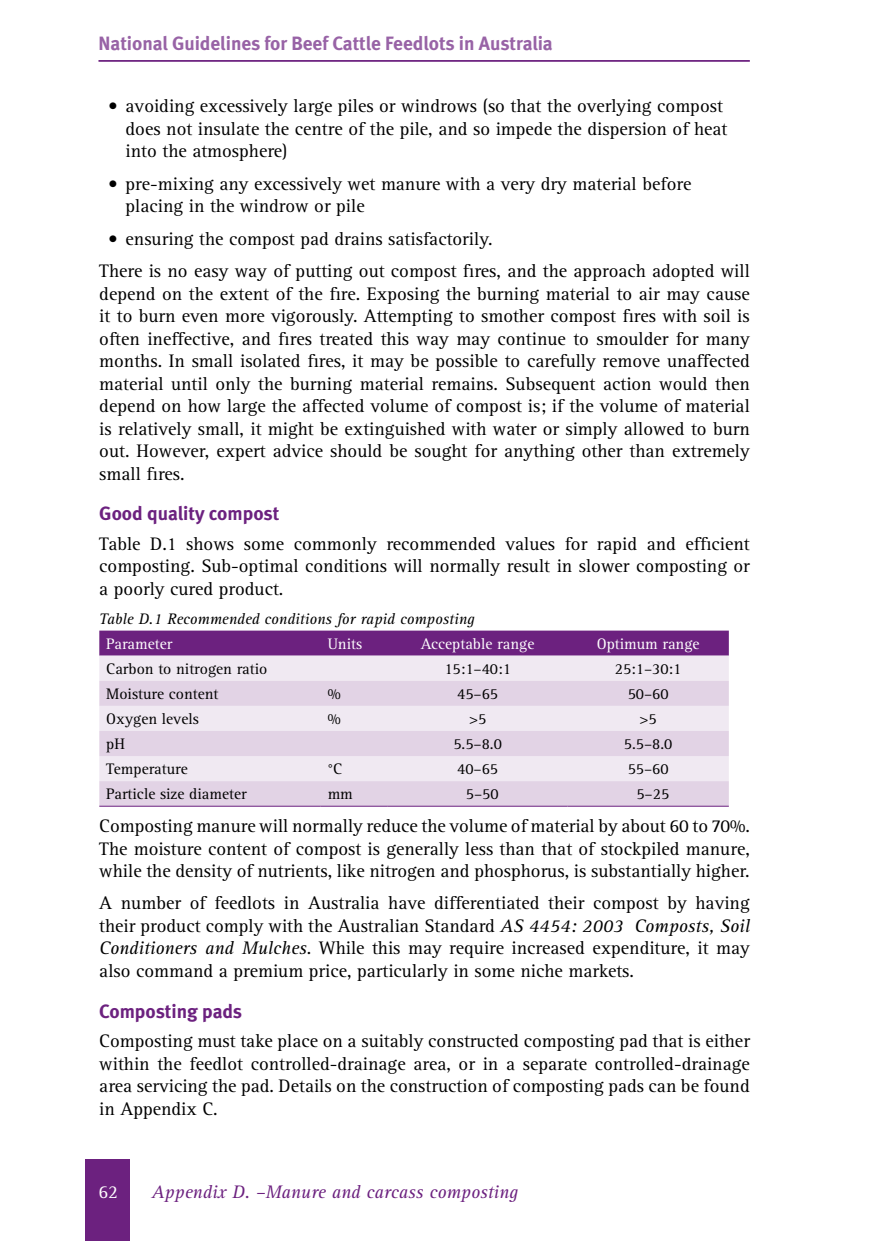
<style>
.page{position:relative;width:874px;height:1241px;background:#fff}
.page>*{position:absolute;margin:0;border:0;box-sizing:border-box;transform-origin:0 0}
.t1{font:700 19.25px "Meta";color:#9863a6}
.t2{font:700 19.25px "Meta";color:#6c217f}
.t3{font:18.72px/22.4px "Rotis Serif";color:#000;text-align:justify}
.t4{font:italic 18.72px "Rotis Serif";color:#6c217f}
.t5{font:18.72px "Rotis Serif";color:#fff}
.t6{font:15.75px "Rotis Serif";color:#000}
.t7{font:italic 15.75px "Rotis Serif";color:#000}
.t8{font:15.75px "Rotis Serif";color:#fff}
.s1{font-style:italic}
</style>
<div class="page">
<div style="left:85px;top:1159px;width:44px;height:81px;background:#6c217f"></div>
<hr style="left:98px;top:60px;width:651px;height:2px;background:#6c217f">
<div style="left:99px;top:630px;width:629px;height:25px;background:#6c217f"></div>
<div style="left:99px;top:655px;width:629px;height:25px;background:#f0e9f2"></div>
<svg style="left:99px;top:680px;width:629px;height:125px;background:#e7dcea"></svg>
<hr style="left:99px;top:805px;width:221px;height:1px;background:#6c217f">
<hr style="left:320px;top:805px;width:67px;height:1px;background:#6c217f">
<hr style="left:387px;top:805px;width:180px;height:1px;background:#6c217f">
<hr style="left:567px;top:805px;width:161px;height:1px;background:#6c217f">
<p class="t1" style="left:98px;top:32px;width:455px">National Guidelines for Beef Cattle Feedlots in Australia</p>
<p class="t3" style="left:125px;top:96px;width:603px;text-align:left;text-indent:-18px">• avoiding excessively large piles or windrows (so that the overlying compost does not insulate the centre of the pile, and so impede the dispersion of heat into the atmosphere)</p>
<p class="t3" style="left:125px;top:173px;width:567px;text-indent:-18px">• pre-mixing any excessively wet manure with a very dry material before placing in the windrow or pile</p>
<p class="t3" style="left:99px;top:223px;width:651px;line-height:32.4px;text-indent:9px">• ensuring the compost pad drains satisfactorily.<br>There is no easy way of putting out compost fires, and the approach adopted will</p>
<p class="t3" style="left:99px;top:283px;width:651px">depend on the extent of the fire. Exposing the burning material to air may cause it to burn even more vigorously. Attempting to smother compost fires with soil is often ineffective, and fires treated this way may continue to smoulder for many months. In small isolated fires, it may be possible to carefully remove unaffected material until only the burning material remains. Subsequent action would then depend on how large the affected volume of compost is; if the volume of material is relatively small, it might be extinguished with water or simply allowed to burn out. However, expert advice should be sought for anything other than extremely small fires.</p>
<p class="t2" style="left:99px;top:502px;width:181px">Good quality compost</p>
<p class="t3" style="left:99px;top:533px;width:651px">Table D.1 shows some commonly recommended values for rapid and efficient composting. Sub-optimal conditions will normally result in slower composting or a poorly cured product.</p>
<p class="t7" style="left:99px;top:609px;width:376px">Table D.1 Recommended conditions for rapid composting</p>
<p class="t8" style="left:106px;top:634px;width:67px">Parameter</p>
<p class="t8" style="left:327px;top:634px;width:36px">Units</p>
<p class="t8" style="left:421px;top:634px;width:115px">Acceptable range</p>
<p class="t8" style="left:596px;top:634px;width:104px">Optimum range</p>
<p class="t6" style="left:106px;top:659px;width:162px">Carbon to nitrogen ratio</p>
<p class="t6" style="left:444px;top:659px;width:68px">15:1–40:1</p>
<p class="t6" style="left:614px;top:659px;width:68px">25:1–30:1</p>
<p class="t6" style="left:106px;top:684px;width:114px">Moisture content</p>
<p class="t6" style="left:327px;top:684px;width:14px">%</p>
<p class="t6" style="left:457px;top:684px;width:42px">45–65</p>
<p class="t6" style="left:627px;top:684px;width:42px">50–60</p>
<p class="t6" style="left:106px;top:709px;width:94px">Oxygen levels</p>
<p class="t6" style="left:327px;top:709px;width:14px">%</p>
<p class="t6" style="left:469px;top:709px;width:19px">&gt;5</p>
<p class="t6" style="left:639px;top:709px;width:19px">&gt;5</p>
<p class="t6" style="left:106px;top:734px;width:20px">pH</p>
<p class="t6" style="left:453px;top:734px;width:50px">5.5–8.0</p>
<p class="t6" style="left:623px;top:734px;width:50px">5.5–8.0</p>
<p class="t6" style="left:106px;top:759px;width:83px">Temperature</p>
<p class="t6" style="left:327px;top:759px;width:16px">°C</p>
<p class="t6" style="left:457px;top:759px;width:42px">40–65</p>
<p class="t6" style="left:627px;top:759px;width:42px">55–60</p>
<p class="t6" style="left:106px;top:785px;width:142px">Particle size diameter</p>
<p class="t6" style="left:327px;top:785px;width:27px">mm</p>
<p class="t6" style="left:465px;top:785px;width:34px">5–50</p>
<p class="t6" style="left:636px;top:785px;width:34px">5–25</p>
<p class="t3" style="left:99px;top:815px;width:651px">Composting manure will normally reduce the volume of material by about 60 to 70%.<br>The moisture content of compost is generally less than that of stockpiled manure, while the density of nutrients, like nitrogen and phosphorus, is substantially higher.</p>
<p class="t3" style="left:99px;top:892px;width:651px">A number of feedlots in Australia have differentiated their compost by having their product comply with the Australian Standard <span class="s1">AS 4454: 2003 Composts, Soil Conditioners and Mulches</span>. While this may require increased expenditure, it may also command a premium price, particularly in some niche markets.</p>
<p class="t2" style="left:99px;top:999px;width:144px">Composting pads</p>
<p class="t3" style="left:99px;top:1030px;width:651px">Composting must take place on a suitably constructed composting pad that is either within the feedlot controlled-drainage area, or in a separate controlled-drainage area servicing the pad. Details on the construction of composting pads can be found in Appendix C.</p>
<p class="t5" style="left:98px;top:1180px;width:21px">62</p>
<p class="t4" style="left:151px;top:1180px;width:368px">Appendix D. –Manure and carcass composting</p>
</div>
